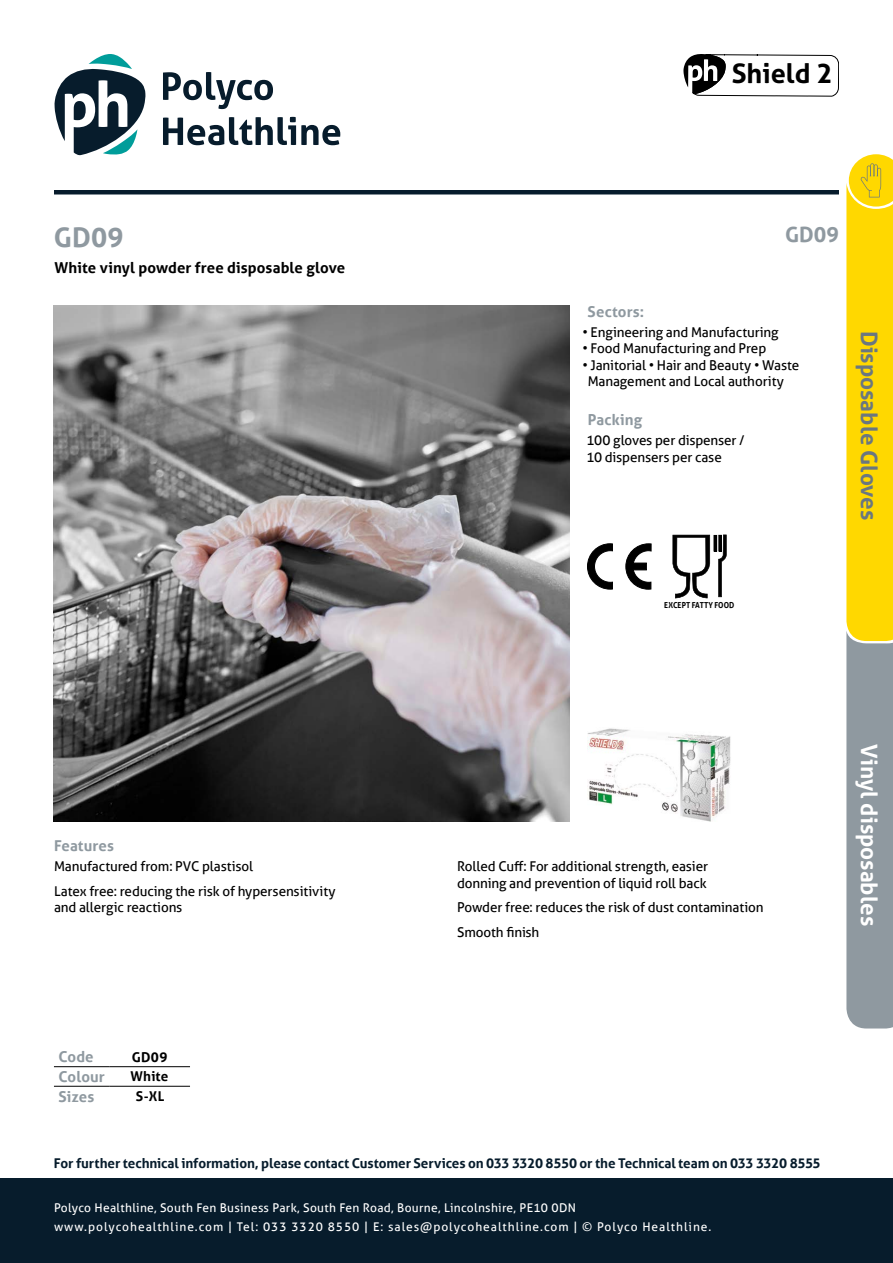
<style>
.page{position:relative;width:893px;height:1263px;background:#fff}
.page>*{position:absolute;margin:0;border:0;box-sizing:border-box;transform-origin:0 0}
.t1{font:700 27px "Aller";color:#000}
.t2{font:700 27px "Aller";color:#8f99a0}
.t3{font:700 22.5px "Aller";color:#6a7780}
.t4{font:700 22.5px "Aller";color:#fff}
.t5{font:700 21px "Aller";color:#8f99a0}
.t6{font:700 15px "Aller";letter-spacing:.005em;color:#8f99a0}
.t7{font:700 15px "Aller";letter-spacing:.005em;color:#000}
.t8{font:13.5px/16.2px "Aller";letter-spacing:-.01em;color:#000}
.t9{font:700 13.5px "Aller";letter-spacing:-.01em;color:#071c2c}
.t10{font:700 13.5px "Aller";letter-spacing:.02em;color:#000}
.t11{font:12px/19.2px "Aller";letter-spacing:.06em;color:#fff}
.t12{font:700 8.25px "Aller";letter-spacing:.01em;color:#000;scale:.9 1}
</style>
<div class="page">
<img style="left:54px;top:306px;width:516px;height:515px">
<svg style="left:683px;top:54px;width:156px;height:43px"></svg>
<img style="left:587px;top:728px;width:144px;height:93px">
<hr style="left:54px;top:1066px;width:55px;height:1px;background:#000">
<hr style="left:109px;top:1066px;width:81px;height:1px;background:#000">
<hr style="left:54px;top:1086px;width:55px;height:1px;background:#000">
<hr style="left:109px;top:1086px;width:81px;height:1px;background:#000">
<svg style="left:626px;top:544px;width:25px;height:45px"></svg>
<svg style="left:587px;top:544px;width:26px;height:45px"></svg>
<svg style="left:672px;top:535px;width:55px;height:63px"></svg>
<svg style="left:846px;top:154px;width:47px;height:874px;background:#cdbd4c"></svg>
<svg style="left:163px;top:72px;width:110px;height:37px"></svg>
<svg style="left:163px;top:117px;width:177px;height:28px"></svg>
<svg style="left:55px;top:54px;width:91px;height:101px"></svg>
<div style="left:0;top:1178px;width:893px;height:85px;background:#071c2c"></div>
<hr style="left:54px;top:190px;width:785px;height:4px;background:#071c2c">
<h1 class="t1" style="left:732px;top:57px;width:102px">Shield 2</h1>
<h1 class="t2" style="left:54px;top:221px;width:71px">GD09</h1>
<p class="t7" style="left:55px;top:258px;width:292px">White vinyl powder free disposable glove</p>
<h3 class="t5" style="left:785px;top:222px;width:55px">GD09</h3>
<p class="t6" style="left:588px;top:302px;width:58px">Sectors:</p>
<p class="t8" style="left:582px;top:324px;width:198px">• Engineering and Manufacturing</p>
<p class="t8" style="left:582px;top:340px;width:185px">• Food Manufacturing and Prep</p>
<p class="t8" style="left:588px;top:357px;width:213px;text-indent:-5px">• Janitorial • Hair and Beauty • Waste<br>Management and Local authority</p>
<p class="t6" style="left:588px;top:410px;width:56px">Packing</p>
<p class="t8" style="left:586px;top:433px;width:160px">100 gloves per dispenser /<br>10 dispensers per case</p>
<h2 class="t3" style="left:883px;top:331px;width:191px;rotate:90deg">Disposable Gloves</h2>
<p class="t12" style="left:664px;top:600px;width:79px">EXCEPT FATTY FOOD</p>
<p class="t6" style="left:54px;top:836px;width:62px">Features</p>
<p class="t8" style="left:54px;top:854px;width:283px;line-height:24.8px">Manufactured from: PVC plastisol<br>Latex free: reducing the risk of hypersensitivity</p>
<p class="t8" style="left:54px;top:899px;width:130px">and allergic reactions</p>
<p class="t8" style="left:457px;top:858px;width:252px">Rolled Cuff: For additional strength, easier donning and prevention of liquid roll back</p>
<p class="t8" style="left:457px;top:895px;width:308px;line-height:24.8px">Powder free: reduces the risk of dust contamination<br>Smooth finish</p>
<h2 class="t4" style="left:883px;top:744px;width:183px;rotate:90deg">Vinyl disposables</h2>
<p class="t6" style="left:58px;top:1048px;width:37px">Code</p>
<p class="t10" style="left:132px;top:1049px;width:37px">GD09</p>
<p class="t6" style="left:58px;top:1067px;width:48px">Colour</p>
<p class="t10" style="left:131px;top:1068px;width:39px">White</p>
<p class="t6" style="left:59px;top:1087px;width:37px">Sizes</p>
<p class="t10" style="left:136px;top:1088px;width:30px">S-XL</p>
<p class="t9" style="left:54px;top:1155px;width:768px">For further technical information, please contact Customer Services on 033 3320 8550 or the Technical team on 033 3320 8555</p>
<p class="t11" style="left:54px;top:1198px;width:659px">Polyco Healthline, South Fen Business Park, South Fen Road, Bourne, Lincolnshire, PE10 0DN www.polycohealthline.com | Tel: 033 3320 8550 | E: sales@polycohealthline.com | © Polyco Healthline.</p>
</div>
